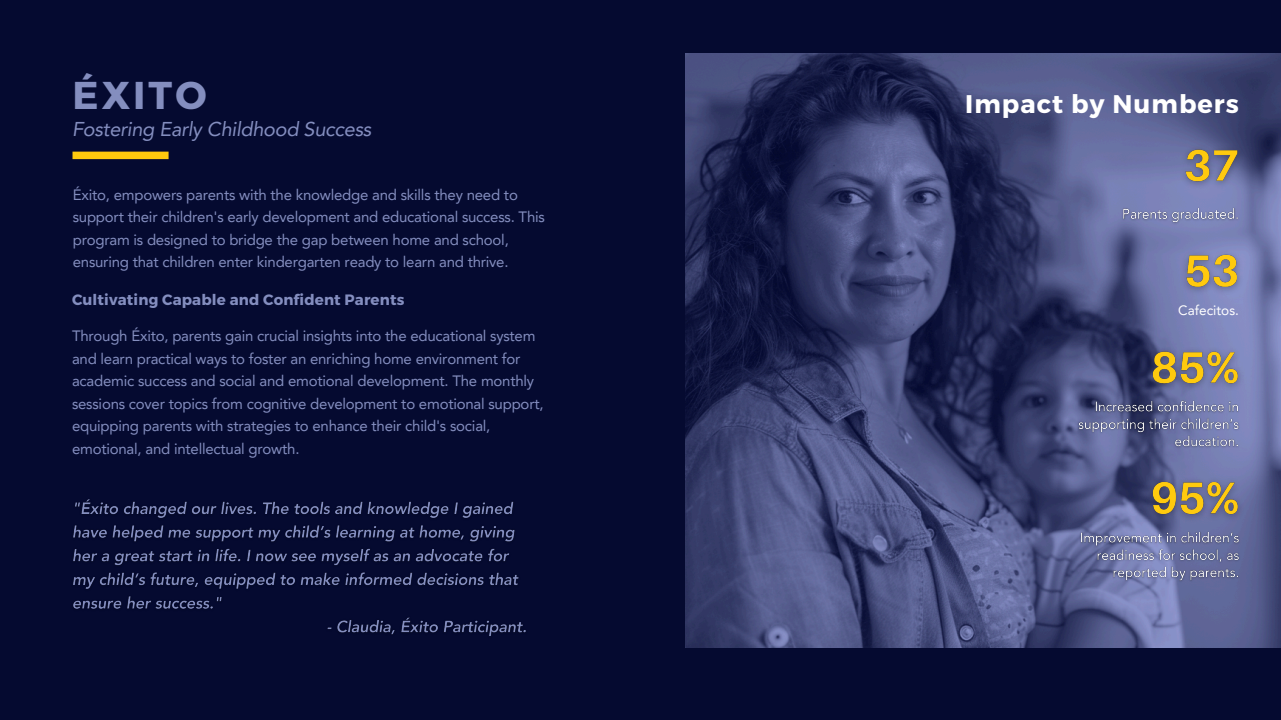
<style>
.page{position:relative;width:1281px;height:720px;background:#050a30}
.page>*{position:absolute;margin:0;border:0;box-sizing:border-box;transform-origin:0 0}
.t1{font:700 38.75px "Montserrat";letter-spacing:.08em;color:#848ebf}
.t2{font:700 25.5px "Montserrat";letter-spacing:.04em;color:#fff}
.t3{font:italic 20px "Avenir LT Pro";letter-spacing:-.015em;color:#848ebf}
.t4{font:15px/22.5px "Avenir LT Pro";letter-spacing:-.015em;color:#848ebf}
.t5{font:700 15px "Montserrat";letter-spacing:.01em;color:#848ebf}
.t6{font:13.62px "Avenir LT Pro";color:#fff}
</style>
<div class="page">
<div style="left:72px;top:152px;width:97px;height:7px;background:#ffca0e"></div>
<img style="left:73px;top:499px;width:453px;height:137px">
<img style="left:685px;top:53px;width:596px;height:595px">
<img style="left:1174px;top:243px;width:75px;height:57px">
<img style="left:1173px;top:138px;width:77px;height:57px">
<img style="left:1119px;top:204px;width:124px;height:23px">
<img style="left:1140px;top:340px;width:109px;height:57px">
<img style="left:1074px;top:397px;width:169px;height:54px">
<img style="left:1140px;top:471px;width:109px;height:56px">
<img style="left:1076px;top:528px;width:167px;height:57px">
<h2 class="t1" style="left:72px;top:70px;width:135px">ÉXITO</h2>
<h4 class="t3" style="left:72px;top:120px;width:301px">Fostering Early Childhood Success</h4>
<h6 class="t4" style="left:73px;top:185px;width:474px">Éxito, empowers parents with the knowledge and skills they need to support their children's early development and educational success. This program is designed to bridge the gap between home and school, ensuring that children enter kindergarten ready to learn and thrive.</h6>
<h6 class="t5" style="left:72px;top:290px;width:334px">Cultivating Capable and Confident Parents</h6>
<h5 class="t4" style="left:72px;top:326px;width:473px">Through Éxito, parents gain crucial insights into the educational system and learn practical ways to foster an enriching home environment for academic success and social and emotional development. The monthly sessions cover topics from cognitive development to emotional support, equipping parents with strategies to enhance their child's social, emotional, and intellectual growth.</h5>
<p class="t2" style="left:965px;top:88px;width:275px">Impact by Numbers</p>
<h3 class="t6" style="left:1178px;top:305px;width:62px">Cafecitos.</h3>
</div>
